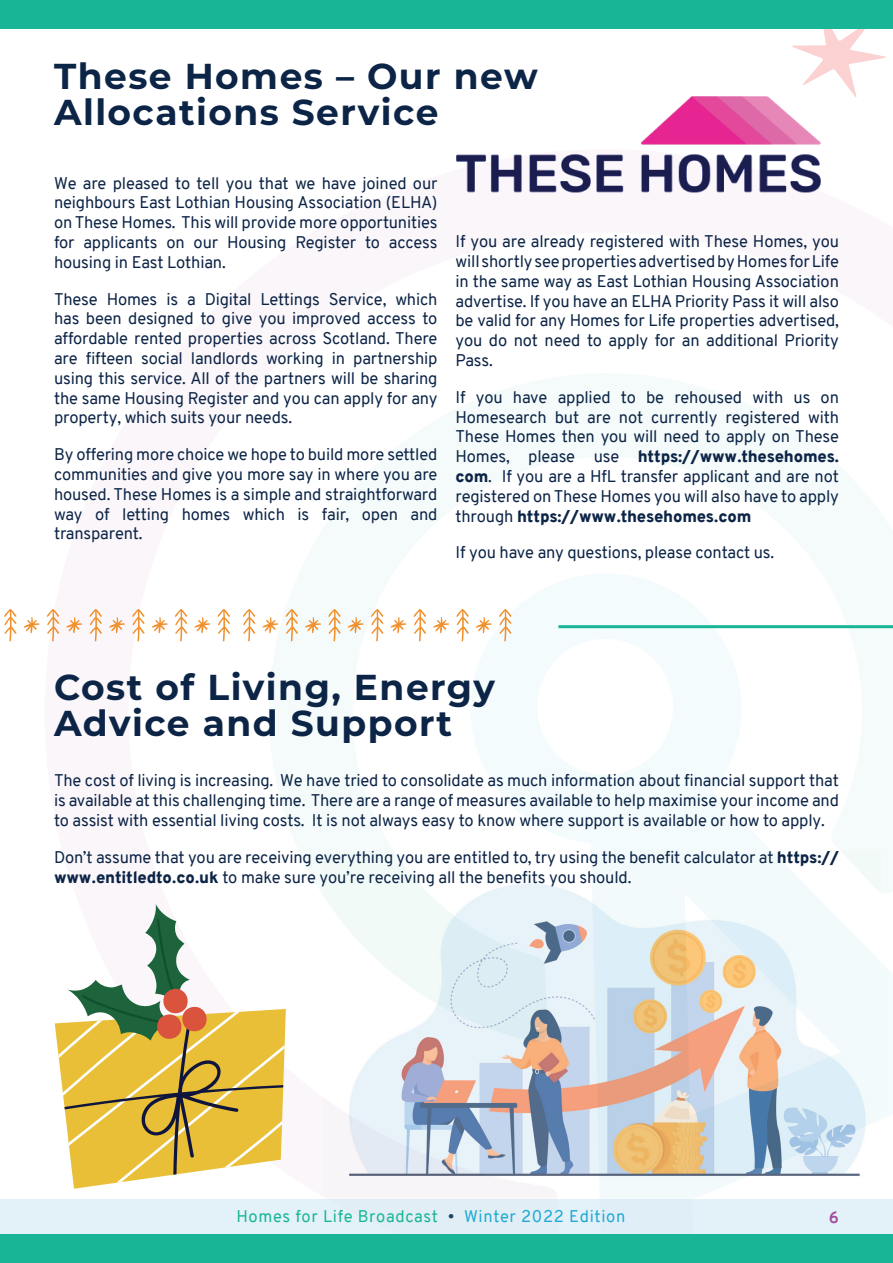
<style>
.page{position:relative;width:893px;height:1263px;background:#fff}
.page>*{position:absolute;margin:0;border:0;box-sizing:border-box;transform-origin:0 0}
.t1{font:700 36px/36px "Montserrat";letter-spacing:.04em;color:#0c2446}
.t2{font:16.5px/19.8px "Overpass";letter-spacing:-.01em;color:#0c2446;text-align:justify}
.t3{font:16.5px "Overpass";letter-spacing:.04em;color:#18b596}
.t4{font:700 16.5px "Overpass";color:#a44c9d}
.s1{font-weight:900}
.s2{color:#1d4662}
.s3{color:#1eaad4}
</style>
<div class="page">
<svg style="left:792px;top:29px;width:94px;height:44px"></svg>
<svg style="left:248px;top:374px;width:645px;height:668px"></svg>
<img style="left:323px;top:852px;width:557px;height:344px">
<div style="left:0;top:1199px;width:893px;height:35px;background:#e3f1f8"></div>
<div style="left:0;top:0;width:893px;height:29px;background:#18b596"></div>
<div style="left:0;top:1234px;width:893px;height:29px;background:#18b596"></div>
<img style="left:456px;top:96px;width:365px;height:97px">
<hr style="left:558px;top:625px;width:335px;height:3px;background:#18b596">
<svg style="left:243px;top:609px;width:12px;height:32px"></svg>
<svg style="left:262px;top:617px;width:17px;height:16px"></svg>
<svg style="left:286px;top:609px;width:12px;height:32px"></svg>
<svg style="left:305px;top:617px;width:16px;height:16px"></svg>
<svg style="left:328px;top:609px;width:13px;height:32px"></svg>
<svg style="left:348px;top:617px;width:16px;height:16px"></svg>
<svg style="left:371px;top:609px;width:12px;height:32px"></svg>
<svg style="left:390px;top:617px;width:17px;height:16px"></svg>
<svg style="left:414px;top:609px;width:12px;height:32px"></svg>
<svg style="left:433px;top:617px;width:16px;height:16px"></svg>
<svg style="left:456px;top:609px;width:13px;height:32px"></svg>
<svg style="left:476px;top:617px;width:16px;height:16px"></svg>
<svg style="left:499px;top:609px;width:12px;height:32px"></svg>
<svg style="left:4px;top:609px;width:13px;height:32px"></svg>
<svg style="left:23px;top:617px;width:17px;height:16px"></svg>
<svg style="left:47px;top:609px;width:12px;height:32px"></svg>
<svg style="left:66px;top:617px;width:17px;height:16px"></svg>
<svg style="left:89px;top:609px;width:13px;height:32px"></svg>
<svg style="left:109px;top:617px;width:16px;height:16px"></svg>
<svg style="left:132px;top:609px;width:13px;height:32px"></svg>
<svg style="left:151px;top:617px;width:17px;height:16px"></svg>
<svg style="left:175px;top:609px;width:12px;height:32px"></svg>
<svg style="left:194px;top:617px;width:17px;height:16px"></svg>
<svg style="left:218px;top:609px;width:12px;height:32px"></svg>
<svg style="left:55px;top:904px;width:231px;height:285px"></svg>
<h1 class="t1" style="left:54px;top:56px;width:485px">These Homes – Our new<br>Allocations Service</h1>
<p class="t2" style="left:54px;top:173px;width:385px">We are pleased to tell you that we have joined our neighbours East Lothian Housing Association (ELHA) on These Homes. This will provide more opportunities for applicants on our Housing Register to access housing in East Lothian.</p>
<p class="t2" style="left:54px;top:289px;width:385px">These Homes is a Digital Lettings Service, which has been designed to give you improved access to affordable rented properties across Scotland. There are fifteen social landlords working in partnership using this service. All of the partners will be sharing the same Housing Register and you can apply for any property, which suits your needs.</p>
<p class="t2" style="left:54px;top:445px;width:385px">By offering more choice we hope to build more settled communities and give you more say in where you are housed. These Homes is a simple and straightforward way of letting homes which is fair, open and transparent.</p>
<p class="t2" style="left:455px;top:232px;width:385px">If you are already registered with These Homes, you will shortly see properties advertised by Homes for Life in the same way as East Lothian Housing Association advertise. If you have an ELHA Priority Pass it will also be valid for any Homes for Life properties advertised, you do not need to apply for an additional Priority Pass.</p>
<p class="t2" style="left:455px;top:387px;width:385px">If you have applied to be rehoused with us on Homesearch but are not currently registered with These Homes then you will need to apply on These Homes, please use <span class="s1">https://www.thesehomes. com</span>. If you are a HfL transfer applicant and are not registered on These Homes you will also have to apply through <span class="s1">https://www.thesehomes.com</span></p>
<p class="t2" style="left:455px;top:543px;width:320px">If you have any questions, please contact us.</p>
<h1 class="t1" style="left:54px;top:668px;width:442px">Cost of Living, Energy<br>Advice and Support</h1>
<p class="t2" style="left:54px;top:771px;width:786px">The cost of living is increasing. We have tried to consolidate as much information about financial support that is available at this challenging time. There are a range of measures available to help maximise your income and to assist with essential living costs. It is not always easy to know where support is available or how to apply.</p>
<p class="t2" style="left:54px;top:847px;width:786px">Don’t assume that you are receiving everything you are entitled to, try using the benefit calculator at <span class="s1">https:// www.entitledto.co.uk</span> to make sure you’re receiving all the benefits you should.</p>
<p class="t3" style="left:236px;top:1204px;width:390px">Homes for Life Broadcast <span class="s2">•</span> <span class="s3">Winter 2022 Edition</span></p>
<p class="t4" style="left:829px;top:1205px;width:11px">6</p>
</div>
